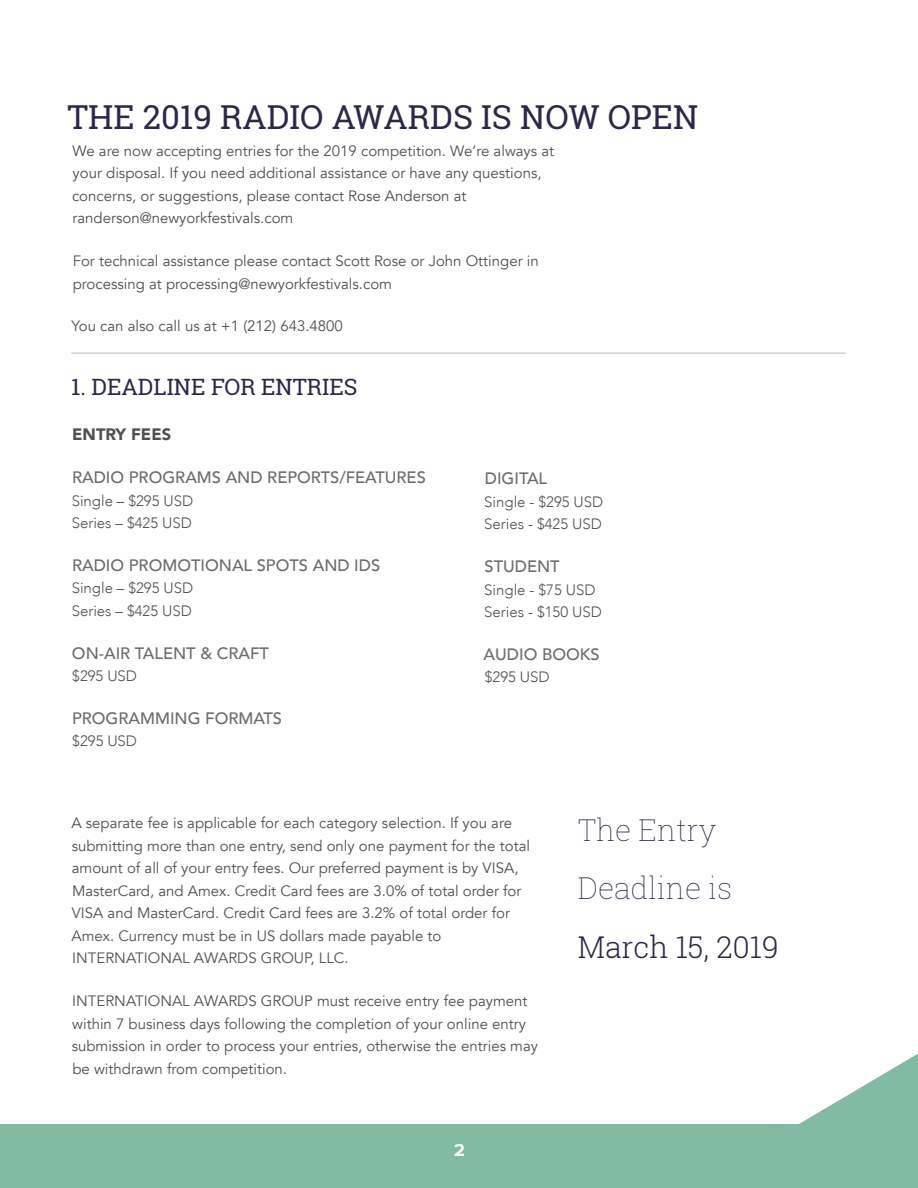
<style>
.page{position:relative;width:918px;height:1188px;background:#fff}
.page>*{position:absolute;margin:0;border:0;box-sizing:border-box;transform-origin:0 0}
.t1{font:33px "Roboto Slab";color:#2b2948}
.t2{font:100 30px/58.5px "Roboto Slab";color:#2a2a47}
.t3{font:300 30px "Roboto Slab";color:#2a2a47}
.t4{font:22.5px "Roboto Slab";color:#2b2948}
.t5{font:700 18px "Proxima Nova";color:#fff}
.t6{font:500 16.5px "Avenir";color:#6c6c6c}
.t7{font:900 16.5px "Avenir";color:#505050}
.t8{font:15px/22.5px "Avenir";color:#505050}
.t9{font:300 15px/22.5px "Avenir";color:#505050}
</style>
<div class="page">
<div style="left:0;top:1124px;width:918px;height:64px;background:#81bca2"></div>
<svg style="left:799px;top:1054px;width:119px;height:70px"></svg>
<hr style="left:71px;top:352px;width:775px;height:2px;background:#d4d1cd">
<h1 class="t1" style="left:68px;top:95px;width:632px">THE 2019 RADIO AWARDS IS NOW OPEN</h1>
<p class="t8" style="left:72px;top:140px;width:484px">We are now accepting entries for the 2019 competition. We’re always at your disposal. If you need additional assistance or have any questions, concerns, or suggestions, please contact Rose Anderson at randerson@newyorkfestivals.com</p>
<p class="t8" style="left:73px;top:250px;width:468px">For technical assistance please contact Scott Rose or John Ottinger in processing at processing@newyorkfestivals.com</p>
<p class="t8" style="left:72px;top:315px;width:273px">You can also call us at +1 (212) 643.4800</p>
<h3 class="t4" style="left:71px;top:372px;width:288px">1. DEADLINE FOR ENTRIES</h3>
<p class="t7" style="left:72px;top:420px;width:101px">ENTRY FEES</p>
<p class="t6" style="left:72px;top:463px;width:355px">RADIO PROGRAMS AND REPORTS/FEATURES</p>
<p class="t9" style="left:72px;top:489px;width:123px">Single – $295 USD<br>Series – $425 USD</p>
<p class="t6" style="left:72px;top:551px;width:310px">RADIO PROMOTIONAL SPOTS AND IDS</p>
<p class="t9" style="left:72px;top:577px;width:123px">Single – $295 USD<br>Series – $425 USD</p>
<p class="t6" style="left:72px;top:639px;width:199px">ON-AIR TALENT &amp; CRAFT</p>
<p class="t9" style="left:72px;top:665px;width:66px">$295 USD</p>
<p class="t6" style="left:72px;top:704px;width:212px">PROGRAMMING FORMATS</p>
<p class="t9" style="left:72px;top:730px;width:66px">$295 USD</p>
<p class="t6" style="left:485px;top:464px;width:64px">DIGITAL</p>
<p class="t9" style="left:484px;top:491px;width:120px">Single - $295 USD<br>Series - $425 USD</p>
<p class="t6" style="left:485px;top:552px;width:77px">STUDENT</p>
<p class="t9" style="left:484px;top:578px;width:119px">Single - $75 USD<br>Series - $150 USD</p>
<p class="t6" style="left:484px;top:640px;width:118px">AUDIO BOOKS</p>
<p class="t9" style="left:485px;top:666px;width:66px">$295 USD</p>
<p class="t8" style="left:71px;top:812px;width:460px">A separate fee is applicable for each category selection. If you are submitting more than one entry, send only one payment for the total amount of all of your entry fees. Our preferred payment is by VISA, MasterCard, and Amex. Credit Card fees are 3.0% of total order for VISA and MasterCard. Credit Card fees are 3.2% of total order for Amex. Currency must be in US dollars made payable to INTERNATIONAL AWARDS GROUP, LLC.</p>
<p class="t8" style="left:72px;top:990px;width:468px">INTERNATIONAL AWARDS GROUP must receive entry fee payment within 7 business days following the completion of your online entry submission in order to process your entries, otherwise the entries may be withdrawn from competition.</p>
<p class="t5" style="left:454px;top:1141px;width:12px">2</p>
<h2 class="t2" style="left:578px;top:800px;width:156px">The Entry<br>Deadline is</h2>
<h2 class="t3" style="left:578px;top:926px;width:202px">March 15, 2019</h2>
</div>
